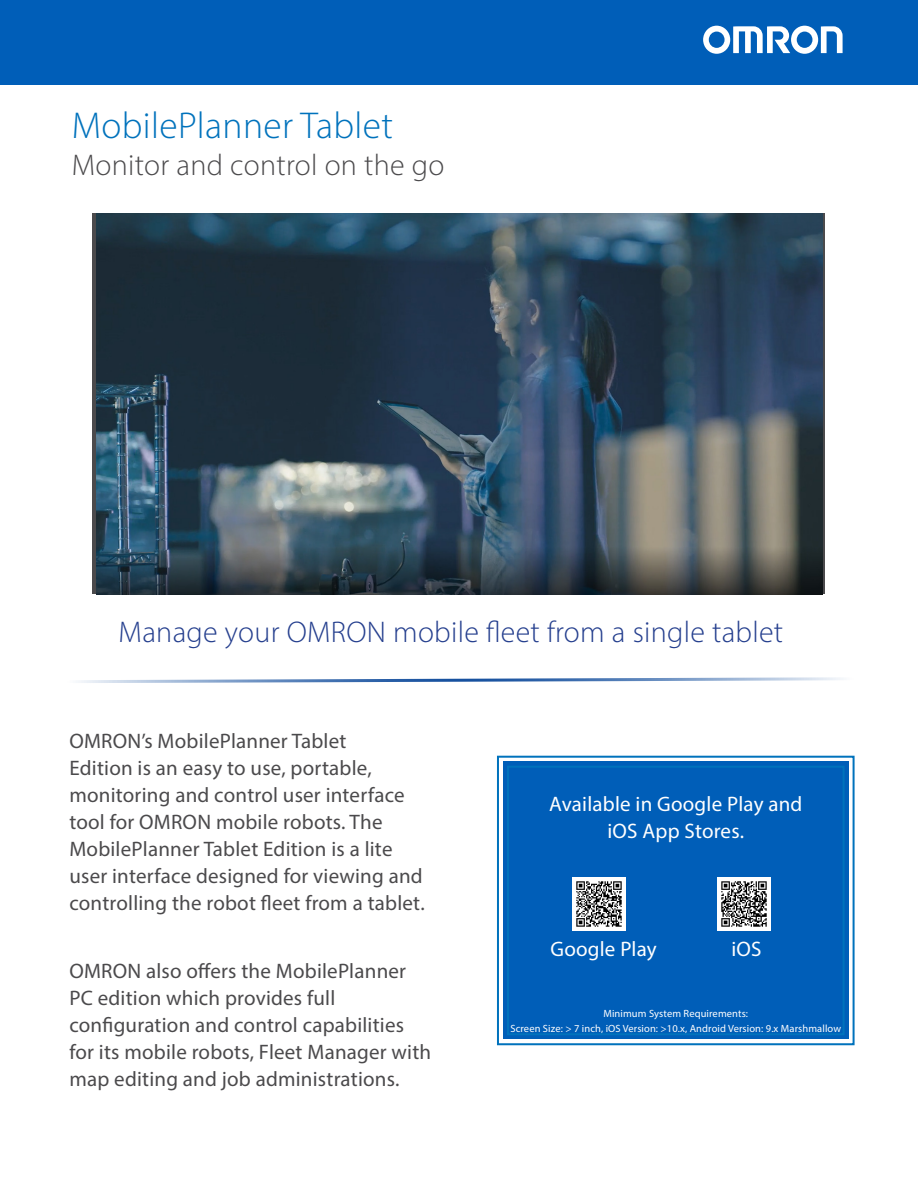
<style>
.page{position:relative;width:918px;height:1188px;background:#fff}
.page>*{position:absolute;margin:0;border:0;box-sizing:border-box;transform-origin:0 0}
.Body_Paragraph_-_Omr{font:300 37.5px "Myriad Pro";letter-spacing:.01em;color:#0072bc}
.Body_Paragraph_-_Omr-2{font:300 30px "Myriad Pro";letter-spacing:.01em;color:#253f8e}
.Body_Paragraph_-_Omr-3{font:300 30px "Myriad Pro";letter-spacing:.01em;color:#4b4a4c}
.Body_Paragraph_Myria{font:21px/27px "Myriad Pro";letter-spacing:.01em;color:#4b4a4c}
.Body_Paragraph_Myria-2{font:21px/27px "Myriad Pro";letter-spacing:.01em;color:#fff;text-align:center}
.Body_Paragraph_-_Omr-4{font:21px "Myriad Pro";letter-spacing:.01em;color:#fff}
.Body_Paragraph_Myria-3{font:10.5px "Myriad Pro";letter-spacing:.01em;color:#fff}
</style>
<div class="page">
<svg style="left:497px;top:755px;width:358px;height:291px;background:#0f68bc"></svg>
<div style="left:507px;top:766px;width:338px;height:269px;border:2px solid #0072bc"></div>
<img style="left:718px;top:877px;width:53px;height:53px">
<img style="left:573px;top:877px;width:53px;height:53px">
<div style="left:0;top:0;width:918px;height:84px;background:#005eb8"></div>
<svg style="left:703px;top:26px;width:140px;height:28px"></svg>
<img style="left:97px;top:214px;width:726px;height:380px">
<svg style="left:78px;top:677px;width:765px;height:6px"></svg>
<p class="Body_Paragraph_-_Omr" style="left:72px;top:103px;width:323px">MobilePlanner Tablet</p>
<p class="Body_Paragraph_-_Omr-3" style="left:72px;top:147px;width:374px">Monitor and control on the go</p>
<p class="Body_Paragraph_-_Omr-2" style="left:119px;top:614px;width:666px">Manage your OMRON mobile fleet from a single tablet</p>
<p class="Body_Paragraph_Myria" style="left:69px;top:727px;width:357px">OMRON’s MobilePlanner Tablet<br>Edition is an easy to use, portable, monitoring and control user interface tool for OMRON mobile robots. The MobilePlanner Tablet Edition is a lite user interface designed for viewing and controlling the robot fleet from a tablet.</p>
<p class="Body_Paragraph_Myria" style="left:69px;top:957px;width:363px">OMRON also offers the MobilePlanner PC edition which provides full configuration and control capabilities for its mobile robots, Fleet Manager with map editing and job administrations.</p>
<p class="Body_Paragraph_Myria-2" style="left:549px;top:790px;width:255px">Available in Google Play and iOS App Stores.</p>
<p class="Body_Paragraph_-_Omr-4" style="left:550px;top:936px;width:108px">Google Play</p>
<p class="Body_Paragraph_-_Omr-4" style="left:732px;top:936px;width:32px">iOS</p>
<p class="Body_Paragraph_Myria-3" style="left:603px;top:1007px;width:146px">Minimum System Requirements:</p>
<p class="Body_Paragraph_Myria-3" style="left:510px;top:1022px;width:332px">Screen Size: &gt; 7 inch, iOS Version: &gt;10.x, Android Version: 9.x Marshmallow</p>
</div>
